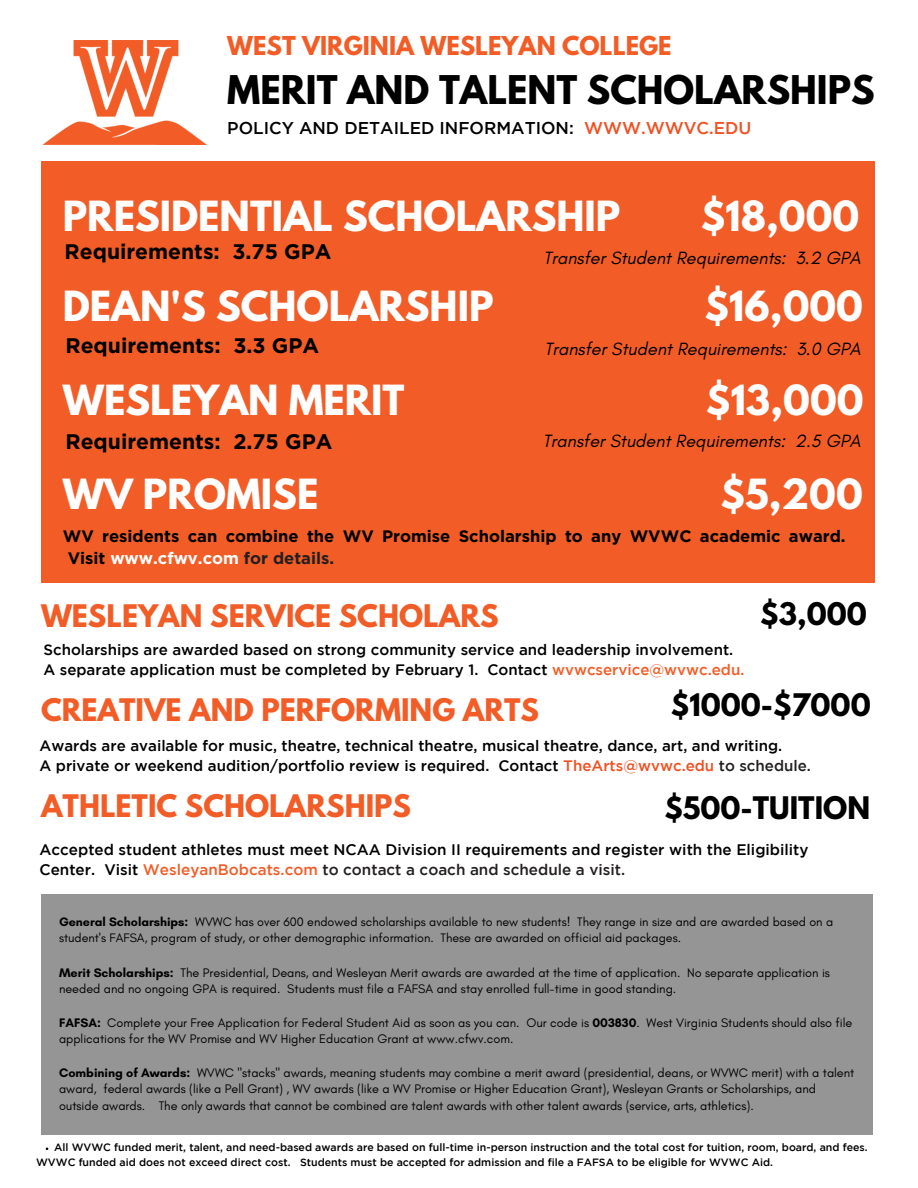
<style>
.page{position:relative;width:918px;height:1188px;background:#fff}
.page>*{position:absolute;margin:0;border:0;box-sizing:border-box;transform-origin:0 0}
.t1{font:700 36.75px "League Spartan";color:#fff}
.t2{font:700 35.1px "League Spartan";color:#000}
.t3{font:700 27.6px "League Spartan";color:#f25d27}
.t4{font:700 27.6px "League Spartan";color:#000}
.t5{font:700 23.1px "League Spartan";color:#f25d27}
.t6{font:700 21.15px "Gotham";color:#000}
.t7{font:italic 18.15px "Glacial Indifference";color:#000}
.t8{font:500 17.1px "Gotham";color:#000}
.t9{font:700 16.65px/22.5px "Gotham";color:#000}
.t10{font:500 15.3px/20.2px "Gotham";color:#000}
.t11{font:500 15.15px "Gotham";color:#000}
.t12{font:12.6px/16.6px "Glacial Indifference";color:#000}
.t13{font:12.45px/16.6px "Glacial Indifference";color:#000}
.t14{font:500 10.65px "Gotham";color:#000}
.s1{color:#f05022}
.s2{color:#fff}
.s3{color:#231f20}
.s4{color:#f25d27}
.s5{font-weight:700}
</style>
<div class="page">
<div style="left:41px;top:161px;width:834px;height:422px;background:#f25d27"></div>
<img style="left:43px;top:41px;width:163px;height:103px">
<div style="left:41px;top:894px;width:832px;height:241px;background:#959595"></div>
<p class="t5" style="left:227px;top:35px;width:446px">WEST VIRGINIA WESLEYAN COLLEGE</p>
<p class="t2" style="left:227px;top:72px;width:649px">MERIT AND TALENT SCHOLARSHIPS</p>
<p class="t8" style="left:227px;top:122px;width:526px">POLICY AND DETAILED INFORMATION: <span class="s1">WWW.WWVC.EDU</span></p>
<p class="t1" style="left:63px;top:198px;width:559px">PRESIDENTIAL SCHOLARSHIP</p>
<p class="t1" style="left:701px;top:198px;width:160px">$18,000</p>
<p class="t6" style="left:65px;top:240px;width:268px">Requirements: 3.75 GPA</p>
<p class="t7" style="left:543px;top:247px;width:319px">Transfer Student Requirements: 3.2 GPA</p>
<p class="t1" style="left:63px;top:288px;width:432px">DEAN'S SCHOLARSHIP</p>
<p class="t1" style="left:705px;top:288px;width:160px">$16,000</p>
<p class="t6" style="left:66px;top:333px;width:255px">Requirements: 3.3 GPA</p>
<p class="t7" style="left:544px;top:338px;width:318px">Transfer Student Requirements: 3.0 GPA</p>
<p class="t1" style="left:63px;top:382px;width:343px">WESLEYAN MERIT</p>
<p class="t1" style="left:706px;top:382px;width:159px">$13,000</p>
<p class="t6" style="left:66px;top:430px;width:268px">Requirements: 2.75 GPA</p>
<p class="t7" style="left:543px;top:430px;width:319px">Transfer Student Requirements: 2.5 GPA</p>
<p class="t1" style="left:63px;top:476px;width:257px">WV PROMISE</p>
<p class="t1" style="left:720px;top:476px;width:144px">$5,200</p>
<p class="t9" style="left:63px;top:524px;width:784px">WV residents can combine the WV Promise Scholarship to any WVWC academic award.<br>Visit <span class="s2">www.cfwv.com</span> <span class="s3">for details.</span></p>
<p class="t3" style="left:41px;top:603px;width:459px">WESLEYAN SERVICE SCHOLARS</p>
<p class="t11" style="left:43px;top:644px;width:691px">Scholarships are awarded based on strong community service and leadership involvement.</p>
<p class="t11" style="left:43px;top:664px;width:703px">A separate application must be completed by February 1. Contact <span class="s4">wvwcservice@wvwc.edu.</span></p>
<p class="t4" style="left:760px;top:600px;width:108px">$3,000</p>
<p class="t3" style="left:41px;top:696px;width:499px">CREATIVE AND PERFORMING ARTS</p>
<p class="t4" style="left:671px;top:691px;width:201px">$1000-$7000</p>
<p class="t11" style="left:39px;top:740px;width:744px">Awards are available for music, theatre, technical theatre, musical theatre, dance, art, and writing.</p>
<p class="t11" style="left:39px;top:760px;width:773px">A private or weekend audition/portfolio review is required. Contact <span class="s1">TheArts@wvwc.edu</span> <span class="s3">to schedule.</span></p>
<p class="t3" style="left:41px;top:792px;width:372px">ATHLETIC SCHOLARSHIPS</p>
<p class="t4" style="left:664px;top:794px;width:207px">$500-TUITION</p>
<p class="t10" style="left:39px;top:841px;width:771px">Accepted student athletes must meet NCAA Division II requirements and register with the Eligibility<br>Center. Visit <span class="s4">WesleyanBobcats.com</span> <span class="s3">to contact a coach and schedule a visit.</span></p>
<p class="t13" style="left:59px;top:913px;width:776px"><span class="s5">General Scholarships:</span> WVWC has over 600 endowed scholarships available to new students! They range in size and are awarded based on a student's FAFSA, program of study, or other demographic information. These are awarded on official aid packages.</p>
<p class="t12" style="left:59px;top:964px;width:772px"><span class="s5">Merit Scholarships:</span> The Presidential, Deans, and Wesleyan Merit awards are awarded at the time of application. No separate application is needed and no ongoing GPA is required. Students must file a FAFSA and stay enrolled full-time in good standing.</p>
<p class="t12" style="left:59px;top:1014px;width:795px"><span class="s5">FAFSA:</span> Complete your Free Application for Federal Student Aid as soon as you can. Our code is <span class="s5">003830</span>. West Virginia Students should also file applications for the WV Promise and WV Higher Education Grant at www.cfwv.com.</p>
<p class="t12" style="left:59px;top:1064px;width:797px"><span class="s5">Combining of Awards:</span> WVWC "stacks" awards, meaning students may combine a merit award (presidential, deans, or WVWC merit) with a talent award, federal awards (like a Pell Grant) , WV awards (like a WV Promise or Higher Education Grant), Wesleyan Grants or Scholarships, and outside awards. The only awards that cannot be combined are talent awards with other talent awards (service, arts, athletics).</p>
<p class="t14" style="left:54px;top:1143px;width:815px">All WVWC funded merit, talent, and need-based awards are based on full-time in-person instruction and the total cost for tuition, room, board, and fees.</p>
<p class="t14" style="left:36px;top:1158px;width:738px">WVWC funded aid does not exceed direct cost. Students must be accepted for admission and file a FAFSA to be eligible for WVWC Aid.</p>
</div>
